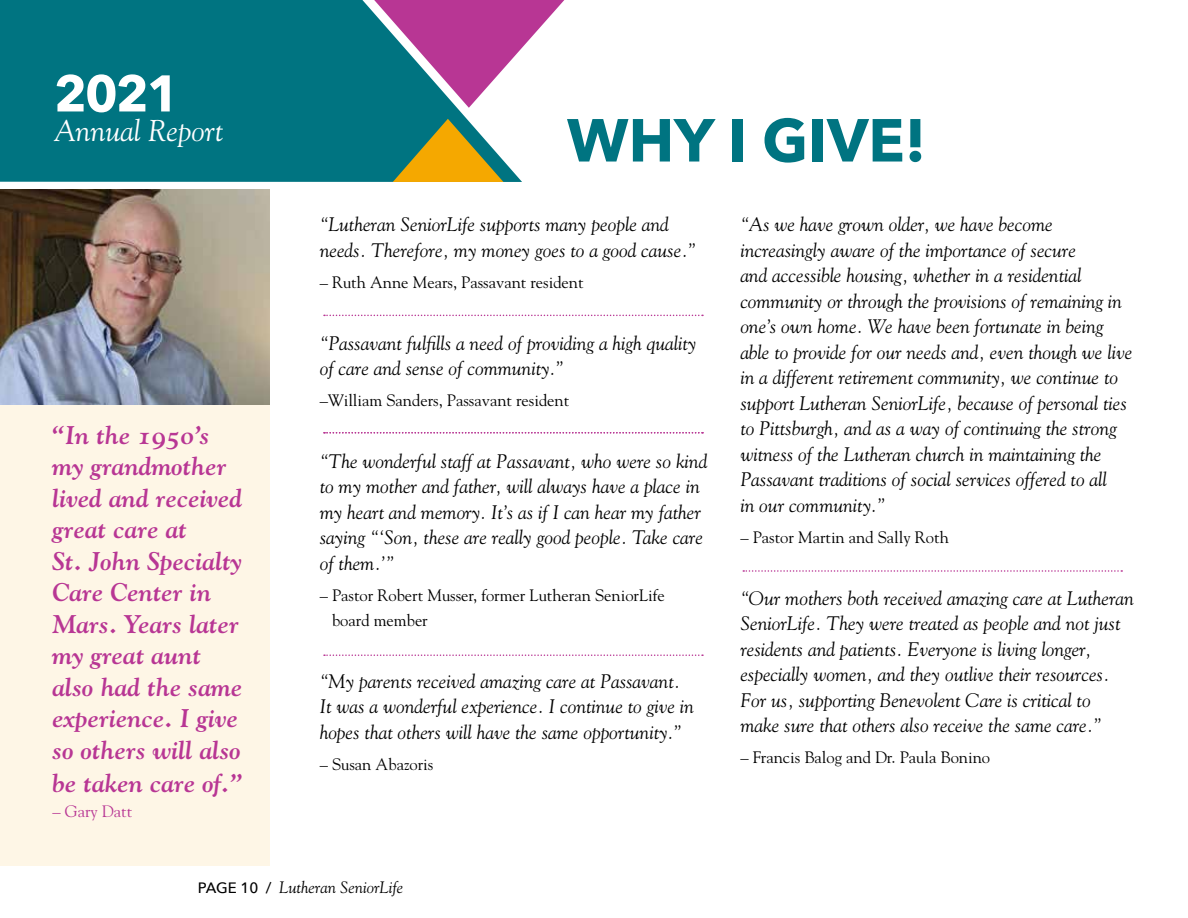
<style>
.page{position:relative;width:1188px;height:918px;background:#fff}
.page>*{position:absolute;margin:0;border:0;box-sizing:border-box;transform-origin:0 0}
.t1{font:700 60px "Avenir Next";color:#007481}
.t2{font:700 51px "Avenir Next";color:#fff}
.t3{font:italic 30px "Goudy";color:#fff}
.t4{font:25.5px/31.7px "Goudy Bold Italic Os F";color:#b83694}
.t5{font:italic 19.5px/25.5px "Goudy";color:#000}
.t6{font:16.5px/25.5px "Goudy";color:#000}
.t7{font:italic 16.5px "Goudy";color:#000}
.t8{font:16.5px "Goudy";color:#b83694}
.s1{font-style:italic}
.s2{font-family:"Avenir Next";font-weight:500;font-style:normal;font-size:15px}
</style>
<div class="page">
<svg style="left:522px;top:0;width:43px;height:48px"></svg>
<svg style="left:0;top:0;width:522px;height:182px;background:#207489"></svg>
<svg style="left:393px;top:119px;width:110px;height:63px;background:#969d4d"></svg>
<img style="left:0;top:189px;width:270px;height:216px">
<div style="left:0;top:405px;width:270px;height:460px;background:#fef6e6"></div>
<svg style="left:324px;top:315px;width:379px;height:1px"></svg>
<svg style="left:324px;top:432px;width:379px;height:1px"></svg>
<svg style="left:324px;top:654px;width:379px;height:2px"></svg>
<svg style="left:743px;top:570px;width:379px;height:2px"></svg>
<h2 class="t2" style="left:54px;top:49px;width:127px">2021</h2>
<h3 class="t3" style="left:54px;top:113px;width:171px">Annual Report</h3>
<h3 class="t4" style="left:52px;top:419px;width:191px">“In the 1950’s my grandmother lived and received great care at<br>St. John Specialty<br>Care Center in<br>Mars. Years later my great aunt also had the same experience. I give so others will also be taken care of.”</h3>
<p class="t8" style="left:52px;top:801px;width:81px">– Gary Datt</p>
<h1 class="t1" style="left:567px;top:89px;width:361px">WHY I GIVE!</h1>
<p class="t5" style="left:320px;top:211px;width:378px">“Lutheran SeniorLife supports many people and needs. Therefore, my money goes to a good cause.”</p>
<p class="t6" style="left:320px;top:269px;width:265px"><span class="s1">–</span> Ruth Anne Mears, Passavant resident</p>
<p class="t5" style="left:320px;top:330px;width:378px">“Passavant fulfills a need of providing a high quality of care and sense of community.”</p>
<p class="t6" style="left:320px;top:387px;width:251px"><span class="s1">–</span>William Sanders, Passavant resident</p>
<p class="t5" style="left:320px;top:448px;width:389px">“The wonderful staff at Passavant, who were so kind to my mother and father, will always have a place in my heart and memory. It’s as if I can hear my father saying “‘Son, these are really good people. Take care of them.’”</p>
<p class="t6" style="left:332px;top:582px;width:334px;text-indent:-12px">– Pastor Robert Musser, former Lutheran SeniorLife board member</p>
<p class="t5" style="left:320px;top:668px;width:376px">“My parents received amazing care at Passavant.<br>It was a wonderful experience. I continue to give in hopes that others will have the same opportunity.”</p>
<p class="t6" style="left:320px;top:751px;width:115px">– Susan Abazoris</p>
<p class="t5" style="left:740px;top:211px;width:394px">“As we have grown older, we have become increasingly aware of the importance of secure<br>and accessible housing, whether in a residential community or through the provisions of remaining in one’s own home. We have been fortunate in being able to provide for our needs and, even though we live in a different retirement community, we continue to support Lutheran SeniorLife, because of personal ties to Pittsburgh, and as a way of continuing the strong witness of the Lutheran church in maintaining the Passavant traditions of social services offered to all<br>in our community.”</p>
<p class="t6" style="left:740px;top:524px;width:210px">– Pastor Martin and Sally Roth</p>
<p class="t5" style="left:740px;top:585px;width:395px">“Our mothers both received amazing care at Lutheran SeniorLife. They were treated as people and not just residents and patients. Everyone is living longer, especially women, and they outlive their resources.<br>For us, supporting Benevolent Care is critical to make sure that others also receive the same care.”</p>
<p class="t6" style="left:740px;top:744px;width:251px">– Francis Balog and Dr. Paula Bonino</p>
<p class="t7" style="left:198px;top:877px;width:207px"><span class="s2">PAGE 10 /</span> Lutheran SeniorLife</p>
</div>
